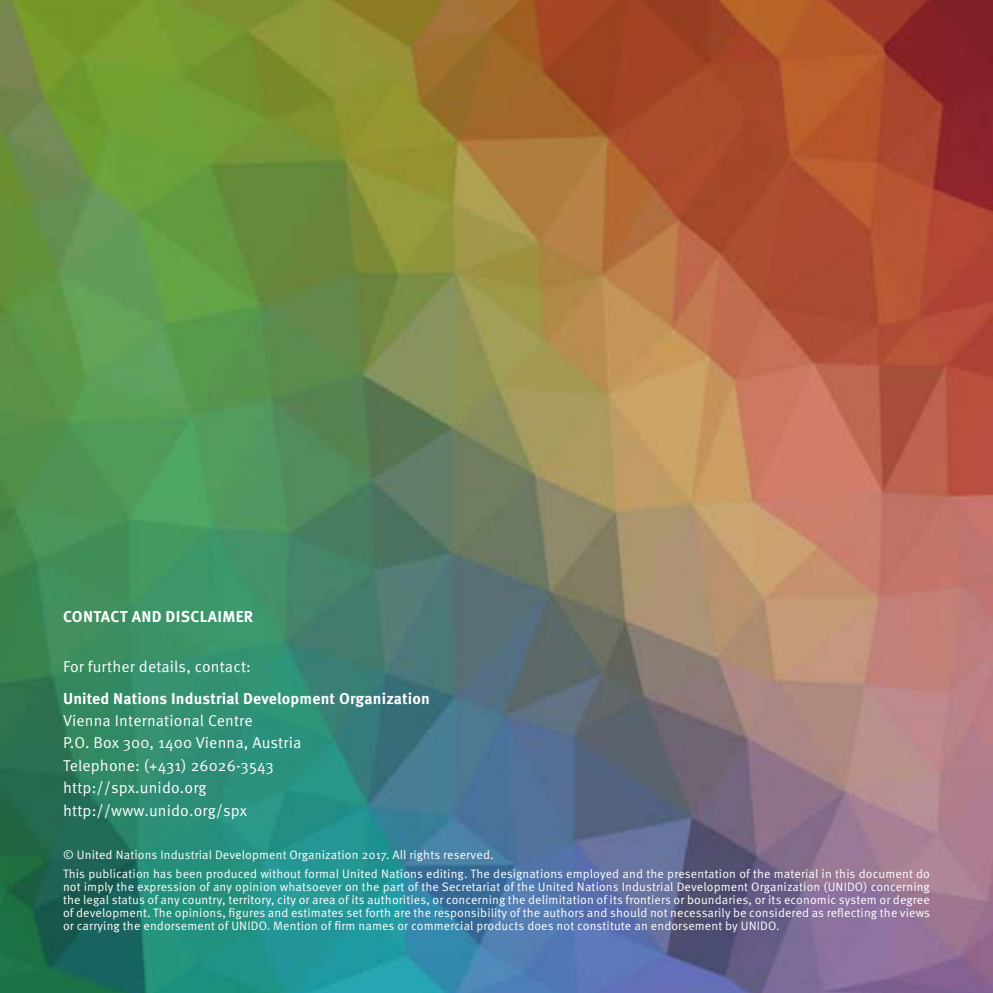
<style>
.page{position:relative;width:993px;height:993px;background:#fff}
.page>*{position:absolute;margin:0;border:0;box-sizing:border-box;transform-origin:0 0}
.t1{font:15.75px/22.4px "Meta Pro";letter-spacing:.01em;color:#fff}
.t2{font:700 15.75px "Meta Pro";letter-spacing:.01em;color:#fff}
.t3{font:12.25px/13.1px "Meta Pro";letter-spacing:.01em;color:#fff}
</style>
<div class="page">
<img style="left:0;top:0;width:992px;height:992px">
<p class="t2" style="left:63px;top:606px;width:192px">CONTACT AND DISCLAIMER</p>
<p class="t1" style="left:63px;top:656px;width:189px">For further details, contact:</p>
<p class="t2" style="left:63px;top:687px;width:368px">United Nations Industrial Development Organization</p>
<p class="t1" style="left:63px;top:709px;width:240px">Vienna International Centre<br>P.O. Box 300, 1400 Vienna, Austria<br>Telephone: (+431) 26026-3543 http://spx.unido.org http://www.unido.org/spx</p>
<p class="t3" style="left:63px;top:846px;width:868px;line-height:18px">© United Nations Industrial Development Organization 2017. All rights reserved.<br>This publication has been produced without formal United Nations editing. The designations employed and the presentation of the material in this document do</p>
<p class="t3" style="left:63px;top:880px;width:868px;text-align:justify">not imply the expression of any opinion whatsoever on the part of the Secretariat of the United Nations Industrial Development Organization (UNIDO) concerning the legal status of any country, territory, city or area of its authorities, or concerning the delimitation of its frontiers or boundaries, or its economic system or degree of development. The opinions, figures and estimates set forth are the responsibility of the authors and should not necessarily be considered as reflecting the views or carrying the endorsement of UNIDO. Mention of firm names or commercial products does not constitute an endorsement by UNIDO.</p>
</div>
